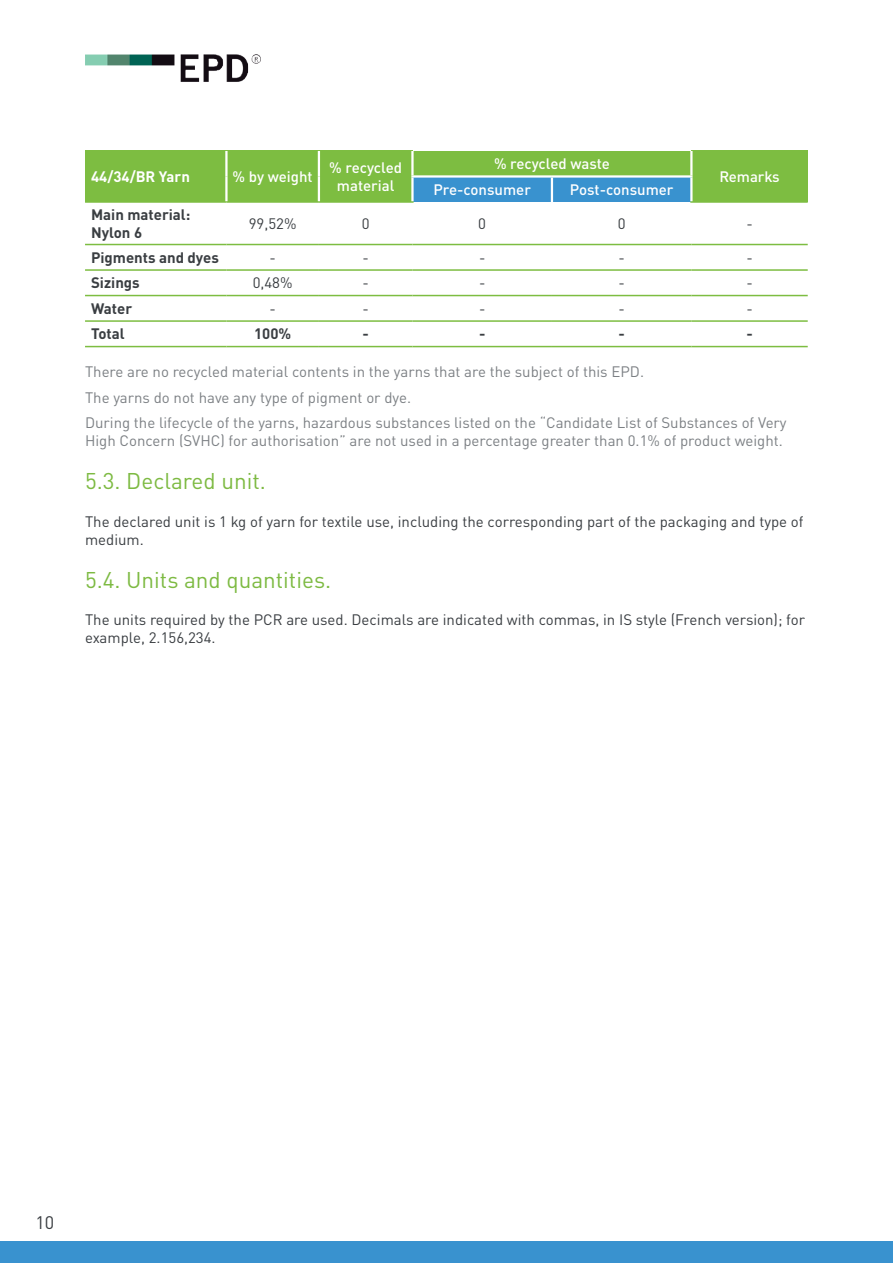
<style>
.page{position:relative;width:893px;height:1263px;background:#fff}
.page>*{position:absolute;margin:0;border:0;box-sizing:border-box;transform-origin:0 0}
.t1{font:22.5px "DIN Pro";color:#7dba42}
.t2{font:18px "DIN Pro";color:#3a3e42}
.t3{font:15px/25.5px "DIN Pro";color:#7c8084}
.t4{font:15px/18px "DIN Pro";color:#3a3e42}
.t5{font:500 15px/18px "DIN Pro";color:#fff;text-align:center}
.t6{font:700 15px/18px "DIN Pro";color:#3a3e42}
.t7{font:700 15px "DIN Pro";color:#fff}
</style>
<div class="page">
<div style="left:0;top:1242px;width:893px;height:21px;background:#3992cf"></div>
<img style="left:85px;top:54px;width:175px;height:28px">
<div style="left:85px;top:151px;width:141px;height:51px;background:#7dbd41"></div>
<div style="left:226px;top:151px;width:93px;height:51px;background:#7dbd41"></div>
<div style="left:319px;top:151px;width:93px;height:51px;background:#7dbd41"></div>
<div style="left:412px;top:151px;width:279px;height:25px;background:#7dbd41"></div>
<div style="left:691px;top:151px;width:117px;height:51px;background:#7dbd41"></div>
<div style="left:414px;top:178px;width:276px;height:24px;background:#3992cf"></div>
<hr style="left:85px;top:201px;width:141px;height:2px;background:#7dbd41">
<hr style="left:226px;top:201px;width:93px;height:2px;background:#7dbd41">
<hr style="left:319px;top:201px;width:95px;height:2px;background:#7dbd41">
<hr style="left:690px;top:201px;width:118px;height:2px;background:#7dbd41">
<hr style="left:85px;top:244px;width:141px;height:1px;background:#7dbd41">
<hr style="left:226px;top:244px;width:93px;height:1px;background:#7dbd41">
<hr style="left:319px;top:244px;width:93px;height:1px;background:#7dbd41">
<hr style="left:412px;top:244px;width:140px;height:1px;background:#7dbd41">
<hr style="left:552px;top:244px;width:139px;height:1px;background:#7dbd41">
<hr style="left:691px;top:244px;width:117px;height:1px;background:#7dbd41">
<hr style="left:85px;top:269px;width:141px;height:2px;background:#7dbd41">
<hr style="left:226px;top:269px;width:93px;height:2px;background:#7dbd41">
<hr style="left:319px;top:269px;width:93px;height:2px;background:#7dbd41">
<hr style="left:412px;top:269px;width:140px;height:2px;background:#7dbd41">
<hr style="left:552px;top:269px;width:139px;height:2px;background:#7dbd41">
<hr style="left:691px;top:269px;width:117px;height:2px;background:#7dbd41">
<hr style="left:85px;top:295px;width:141px;height:1px;background:#7dbd41">
<hr style="left:226px;top:295px;width:93px;height:1px;background:#7dbd41">
<hr style="left:319px;top:295px;width:93px;height:1px;background:#7dbd41">
<hr style="left:412px;top:295px;width:140px;height:1px;background:#7dbd41">
<hr style="left:552px;top:295px;width:139px;height:1px;background:#7dbd41">
<hr style="left:691px;top:295px;width:117px;height:1px;background:#7dbd41">
<hr style="left:85px;top:320px;width:141px;height:2px;background:#7dbd41">
<hr style="left:85px;top:346px;width:141px;height:1px;background:#7dbd41">
<hr style="left:226px;top:320px;width:93px;height:2px;background:#7dbd41">
<hr style="left:226px;top:346px;width:93px;height:1px;background:#7dbd41">
<hr style="left:319px;top:320px;width:93px;height:2px;background:#7dbd41">
<hr style="left:319px;top:346px;width:93px;height:1px;background:#7dbd41">
<hr style="left:412px;top:320px;width:140px;height:2px;background:#7dbd41">
<hr style="left:412px;top:346px;width:140px;height:1px;background:#7dbd41">
<hr style="left:552px;top:320px;width:139px;height:2px;background:#7dbd41">
<hr style="left:552px;top:346px;width:139px;height:1px;background:#7dbd41">
<hr style="left:691px;top:320px;width:117px;height:2px;background:#7dbd41">
<hr style="left:691px;top:346px;width:117px;height:1px;background:#7dbd41">
<hr style="left:225px;top:151px;width:3px;height:25px;background:#fff">
<hr style="left:225px;top:176px;width:3px;height:25px;background:#fff">
<hr style="left:318px;top:151px;width:2px;height:25px;background:#fff">
<hr style="left:318px;top:176px;width:2px;height:25px;background:#fff">
<hr style="left:411px;top:151px;width:3px;height:24px;background:#fff">
<hr style="left:411px;top:178px;width:3px;height:23px;background:#fff">
<hr style="left:411px;top:175px;width:141px;height:3px;background:#fff">
<hr style="left:552px;top:175px;width:140px;height:3px;background:#fff">
<hr style="left:551px;top:178px;width:2px;height:24px;background:#fff">
<hr style="left:690px;top:151px;width:2px;height:24px;background:#fff">
<hr style="left:690px;top:178px;width:2px;height:23px;background:#fff">
<p class="t7" style="left:91px;top:164px;width:100px">44/34/BR Yarn</p>
<p class="t5" style="left:233px;top:166px;width:82px">% by weight</p>
<p class="t5" style="left:329px;top:157px;width:74px">% recycled material</p>
<p class="t5" style="left:494px;top:153px;width:117px">% recycled waste</p>
<p class="t5" style="left:433px;top:179px;width:99px">Pre-consumer</p>
<p class="t5" style="left:570px;top:179px;width:105px">Post-consumer</p>
<p class="t5" style="left:719px;top:166px;width:62px">Remarks</p>
<p class="t6" style="left:91px;top:203px;width:101px">Main material:<br>Nylon 6</p>
<p class="t4" style="left:249px;top:213px;width:49px">99,52%</p>
<p class="t4" style="left:362px;top:213px;width:9px">0</p>
<p class="t4" style="left:478px;top:213px;width:9px">0</p>
<p class="t4" style="left:618px;top:213px;width:9px">0</p>
<p class="t4" style="left:746px;top:213px;width:8px">-</p>
<p class="t6" style="left:91px;top:246px;width:129px">Pigments and dyes</p>
<p class="t4" style="left:269px;top:247px;width:8px">-</p>
<p class="t4" style="left:362px;top:247px;width:8px">-</p>
<p class="t4" style="left:479px;top:247px;width:8px">-</p>
<p class="t4" style="left:618px;top:247px;width:8px">-</p>
<p class="t4" style="left:746px;top:247px;width:8px">-</p>
<p class="t6" style="left:91px;top:272px;width:50px">Sizings</p>
<p class="t4" style="left:253px;top:272px;width:41px">0,48%</p>
<p class="t4" style="left:362px;top:272px;width:8px">-</p>
<p class="t4" style="left:479px;top:272px;width:8px">-</p>
<p class="t4" style="left:618px;top:272px;width:8px">-</p>
<p class="t4" style="left:746px;top:272px;width:8px">-</p>
<p class="t6" style="left:91px;top:297px;width:43px">Water</p>
<p class="t4" style="left:269px;top:298px;width:8px">-</p>
<p class="t4" style="left:362px;top:298px;width:8px">-</p>
<p class="t4" style="left:479px;top:298px;width:8px">-</p>
<p class="t4" style="left:618px;top:298px;width:8px">-</p>
<p class="t4" style="left:746px;top:298px;width:8px">-</p>
<p class="t6" style="left:91px;top:323px;width:35px">Total</p>
<p class="t6" style="left:254px;top:323px;width:39px">100%</p>
<p class="t6" style="left:362px;top:323px;width:8px">-</p>
<p class="t6" style="left:479px;top:323px;width:8px">-</p>
<p class="t6" style="left:618px;top:323px;width:8px">-</p>
<p class="t6" style="left:746px;top:323px;width:8px">-</p>
<p class="t3" style="left:85px;top:358px;width:703px">There are no recycled material contents in the yarns that are the subject of this EPD.<br>The yarns do not have any type of pigment or dye.<br>During the lifecycle of the yarns, hazardous substances listed on the “Candidate List of Substances of Very</p>
<p class="t3" style="left:85px;top:427px;width:699px">High Concern (SVHC) for authorisation” are not used in a percentage greater than 0.1% of product weight.</p>
<h1 class="t1" style="left:85px;top:463px;width:182px">5.3. Declared unit.</h1>
<p class="t4" style="left:85px;top:511px;width:720px">The declared unit is 1 kg of yarn for textile use, including the corresponding part of the packaging and type of medium.</p>
<h1 class="t1" style="left:85px;top:562px;width:248px">5.4. Units and quantities.</h1>
<p class="t4" style="left:85px;top:609px;width:721px">The units required by the PCR are used. Decimals are indicated with commas, in IS style (French version); for example, 2.156,234.</p>
<p class="t2" style="left:35px;top:1209px;width:20px">10</p>
</div>
